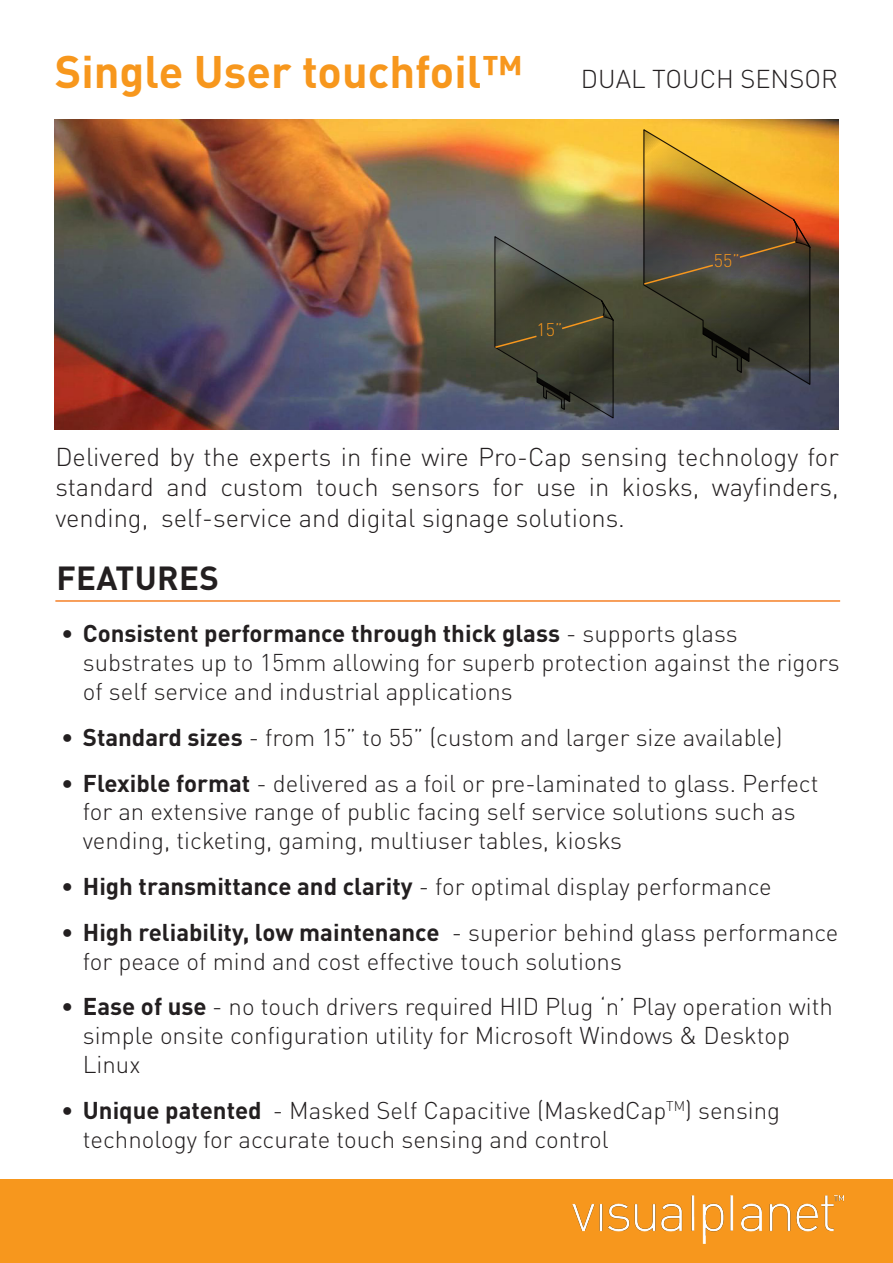
<style>
.page{position:relative;width:893px;height:1263px;background:#fff}
.page>*{position:absolute;margin:0;border:0;box-sizing:border-box;transform-origin:0 0}
.t1{font:700 45px "DINOT";color:#f7971d}
.t2{font:700 33px "DINOT";letter-spacing:.01em;color:#231f20}
.t3{font:300 25.5px/30.6px "DINOT";color:#231f20;text-align:justify}
.t4{font:300 24px/28.8px "DINOT";color:#231f20}
.t5{font:300 18px "DINOT";color:#f7971d}
.s1{font-weight:700}
</style>
<div class="page">
<img style="left:55px;top:119px;width:784px;height:310px">
<hr style="left:55px;top:600px;width:785px;height:2px;background:#f58026">
<div style="left:0;top:1179px;width:892px;height:84px;background:#f7971d"></div>
<img style="left:572px;top:1195px;width:271px;height:48px">
<svg style="left:892px;top:1179px;width:1px;height:84px"></svg>
<svg style="left:494px;top:236px;width:119px;height:182px"></svg>
<svg style="left:642px;top:129px;width:168px;height:256px"></svg>
<p class="t1" style="left:55px;top:42px;width:470px">Single User touchfoil™</p>
<p class="t3" style="left:581px;top:63px;width:258px">DUAL TOUCH SENSOR</p>
<p class="t5" style="left:537px;top:319px;width:27px">15”</p>
<p class="t5" style="left:714px;top:249px;width:27px">55”</p>
<p class="t3" style="left:55px;top:441px;width:785px">Delivered by the experts in fine wire Pro-Cap sensing technology for standard and custom touch sensors for use in kiosks, wayfinders, vending, self-service and digital signage solutions.</p>
<p class="t2" style="left:56px;top:557px;width:164px">FEATURES</p>
<p class="t4" style="left:83px;top:619px;width:758px;text-indent:-21px"><span class="s1">• Consistent performance through thick glass</span> - supports glass substrates up to 15mm allowing for superb protection against the rigors of self service and industrial applications</p>
<p class="t4" style="left:62px;top:722px;width:722px"><span class="s1">• Standard sizes</span> - from 15” to 55” (custom and larger size available)</p>
<p class="t4" style="left:83px;top:768px;width:737px;text-indent:-21px"><span class="s1">• Flexible format</span> - delivered as a foil or pre-laminated to glass. Perfect for an extensive range of public facing self service solutions such as vending, ticketing, gaming, multiuser tables, kiosks</p>
<p class="t4" style="left:62px;top:872px;width:712px"><span class="s1">• High transmittance and clarity</span> - for optimal display performance</p>
<p class="t4" style="left:83px;top:917px;width:757px;text-indent:-21px"><span class="s1">• High reliability, low maintenance</span> - superior behind glass performance for peace of mind and cost effective touch solutions</p>
<p class="t4" style="left:83px;top:992px;width:751px;text-indent:-21px"><span class="s1">• Ease of use</span> - no touch drivers required HID Plug ‘n’ Play operation with simple onsite configuration utility for Microsoft Windows &amp; Desktop<br>Linux</p>
<p class="t4" style="left:83px;top:1095px;width:699px;text-indent:-21px"><span class="s1">• Unique patented</span> - Masked Self Capacitive (MaskedCap<sup>TM</sup>) sensing technology for accurate touch sensing and control</p>
</div>
